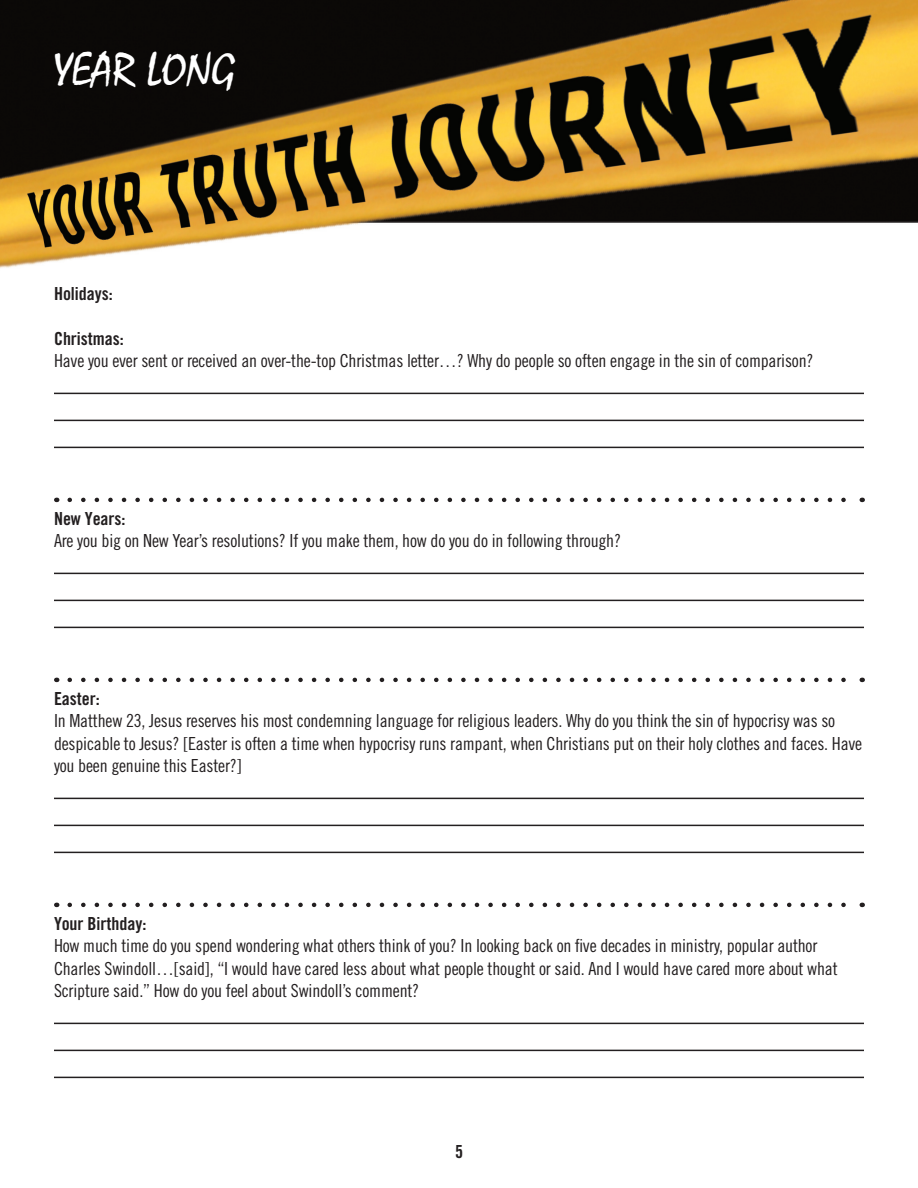
<style>
.page{position:relative;width:918px;height:1188px;background:#fff}
.page>*{position:absolute;margin:0;border:0;box-sizing:border-box;transform-origin:0 0}
.t1{font:47.55px "Mistral";color:#fff}
.t2{font:18px/22.5px "Trade Gothic Cond Eighteen";letter-spacing:-.01em;color:#231f20}
.t3{font:18px "Trade Gothic Bold Cond Twenty";color:#231f20}
</style>
<div class="page">
<img style="left:0;top:0;width:918px;height:1079px">
<hr style="left:54px;top:393px;width:810px;height:1px;background:#231f20">
<hr style="left:54px;top:420px;width:810px;height:1px;background:#231f20">
<hr style="left:54px;top:447px;width:810px;height:1px;background:#231f20">
<svg style="left:70px;top:498px;width:785px;height:4px"></svg>
<hr style="left:54px;top:573px;width:810px;height:1px;background:#231f20">
<hr style="left:54px;top:600px;width:810px;height:1px;background:#231f20">
<hr style="left:54px;top:627px;width:810px;height:1px;background:#231f20">
<svg style="left:70px;top:678px;width:785px;height:4px"></svg>
<hr style="left:54px;top:798px;width:810px;height:1px;background:#231f20">
<hr style="left:54px;top:825px;width:810px;height:1px;background:#231f20">
<hr style="left:54px;top:852px;width:810px;height:1px;background:#231f20">
<svg style="left:70px;top:903px;width:785px;height:4px"></svg>
<hr style="left:54px;top:1023px;width:810px;height:1px;background:#231f20">
<hr style="left:54px;top:1050px;width:810px;height:1px;background:#231f20">
<hr style="left:54px;top:1077px;width:810px;height:1px;background:#231f20">
<h1 class="t1" style="left:54px;top:49px;width:183px">YEAR LONG</h1>
<p class="t3" style="left:54px;top:287px;width:60px">Holidays:</p>
<p class="t3" style="left:54px;top:332px;width:71px">Christmas:</p>
<p class="t2" style="left:54px;top:351px;width:761px">Have you ever sent or received an over-the-top Christmas letter…? Why do people so often engage in the sin of comparison?</p>
<p class="t3" style="left:54px;top:512px;width:73px">New Years:</p>
<p class="t2" style="left:54px;top:531px;width:569px">Are you big on New Year’s resolutions? If you make them, how do you do in following through?</p>
<p class="t3" style="left:54px;top:692px;width:47px">Easter:</p>
<p class="t2" style="left:54px;top:711px;width:810px">In Matthew 23, Jesus reserves his most condemning language for religious leaders. Why do you think the sin of hypocrisy was so despicable to Jesus? [Easter is often a time when hypocrisy runs rampant, when Christians put on their holy clothes and faces. Have you been genuine this Easter?]</p>
<p class="t3" style="left:54px;top:917px;width:94px">Your Birthday:</p>
<p class="t2" style="left:54px;top:936px;width:785px">How much time do you spend wondering what others think of you? In looking back on five decades in ministry, popular author<br>Charles Swindoll…[said], “I would have cared less about what people thought or said. And I would have cared more about what<br>Scripture said.” How do you feel about Swindoll’s comment?</p>
<p class="t3" style="left:455px;top:1145px;width:9px">5</p>
</div>
